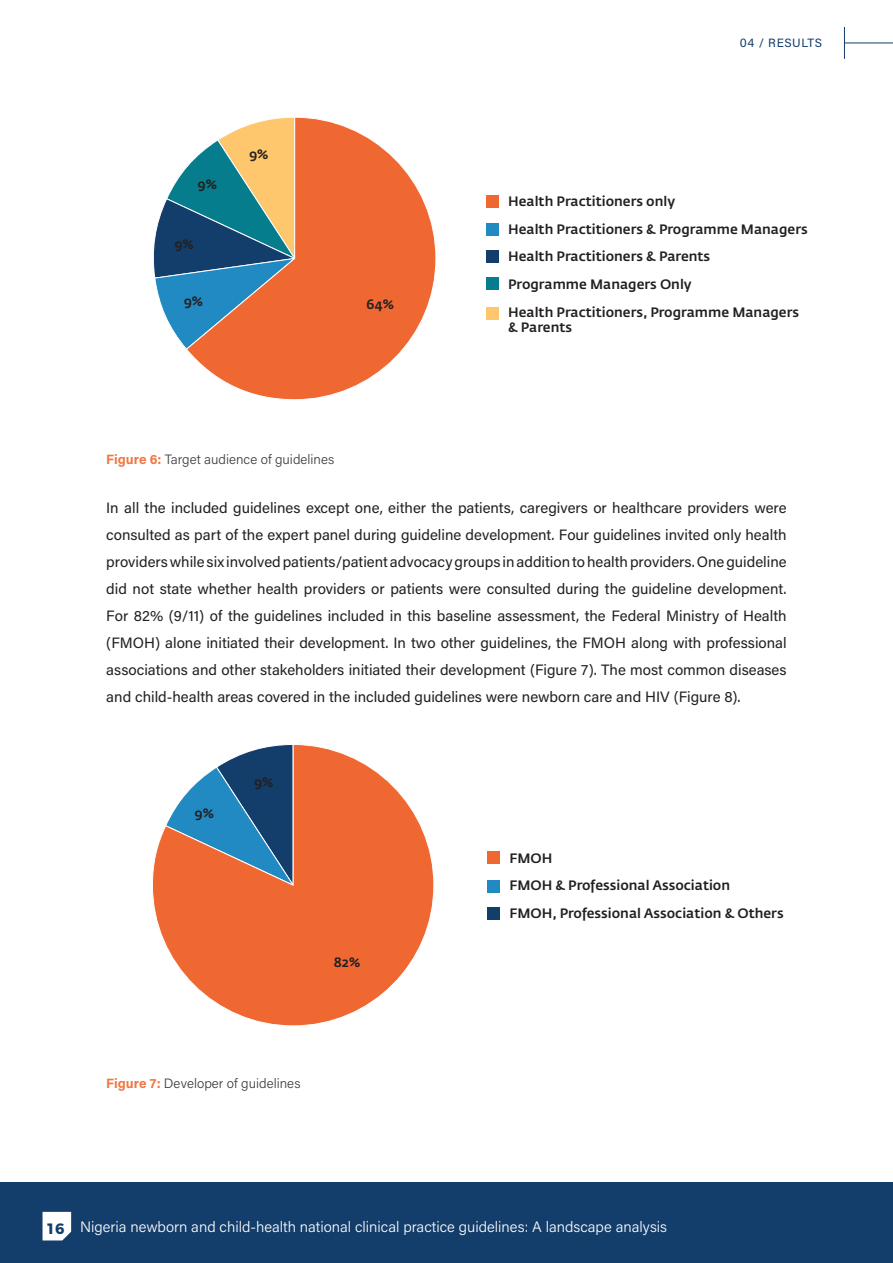
<style>
.page{position:relative;width:893px;height:1263px;background:#fff}
.page>*{position:absolute;margin:0;border:0;box-sizing:border-box;transform-origin:0 0}
.Body_Text{font:15px/27px "Acumin Pro";color:#231f20;text-align:justify}
.t1{font:300 15px "Acumin Pro";color:#fff}
.Graph_Axes{font:500 13.5px/15px "Fedra Sans Std";color:#231f20}
.Source{font:300 13.5px "Acumin Pro";color:#3e3e3f}
.t2{font:12px "Acumin Pro";color:#133d6a}
.s1{font-weight:700;color:#f17743}
.s2{font-family:"Montserrat";font-weight:700;color:#133d6a}
</style>
<div class="page">
<svg style="left:153px;top:168px;width:33px;height:180px"></svg>
<svg style="left:186px;top:117px;width:250px;height:283px"></svg>
<div style="left:486px;top:195px;width:12px;height:12px;background:#ef6832"></div>
<div style="left:486px;top:224px;width:12px;height:12px;background:#218ac3"></div>
<div style="left:486px;top:251px;width:12px;height:12px;background:#133d6a"></div>
<div style="left:486px;top:278px;width:12px;height:12px;background:#067d8d"></div>
<div style="left:486px;top:308px;width:12px;height:12px;background:#fec66d"></div>
<svg style="left:152px;top:744px;width:282px;height:282px"></svg>
<div style="left:487px;top:852px;width:13px;height:12px;background:#ef6832"></div>
<div style="left:487px;top:880px;width:13px;height:12px;background:#218ac3"></div>
<div style="left:487px;top:907px;width:13px;height:12px;background:#133d6a"></div>
<div style="left:0;top:1182px;width:893px;height:81px;background:#133d6a"></div>
<hr style="left:844px;top:43px;width:49px;height:1px;background:#133d6a">
<hr style="left:844px;top:27px;width:1px;height:32px;background:#133d6a">
<svg style="left:43px;top:1212px;width:28px;height:28px"></svg>
<p class="Graph_Axes" style="left:198px;top:177px;width:21px">9%</p>
<p class="Graph_Axes" style="left:174px;top:237px;width:21px">9%</p>
<p class="Graph_Axes" style="left:184px;top:294px;width:21px">9%</p>
<p class="Graph_Axes" style="left:249px;top:147px;width:21px">9%</p>
<p class="Graph_Axes" style="left:367px;top:297px;width:29px">64%</p>
<p class="t2" style="left:740px;top:35px;width:46px">04 / Results</p>
<p class="Graph_Axes" style="left:508px;top:194px;width:169px">Health Practitioners only</p>
<p class="Graph_Axes" style="left:508px;top:221px;width:301px">Health Practitioners &amp; Programme Managers</p>
<p class="Graph_Axes" style="left:508px;top:249px;width:204px">Health Practitioners &amp; Parents</p>
<p class="Graph_Axes" style="left:508px;top:277px;width:185px">Programme Managers Only</p>
<p class="Graph_Axes" style="left:508px;top:305px;width:292px">Health Practitioners, Programme Managers &amp; Parents</p>
<p class="Source" style="left:106px;top:450px;width:230px"><span class="s1">Figure 6:</span> Target audience of guidelines</p>
<p class="Body_Text" style="left:106px;top:493px;width:682px">In all the included guidelines except one, either the patients, caregivers or healthcare providers were consulted as part of the expert panel during guideline development. Four guidelines invited only health providers while six involved patients/patient advocacy groups in addition to health providers. One guideline did not state whether health providers or patients were consulted during the guideline development.<br>For 82% (9/11) of the guidelines included in this baseline assessment, the Federal Ministry of Health (FMOH) alone initiated their development. In two other guidelines, the FMOH along with professional associations and other stakeholders initiated their development (Figure 7). The most common diseases and child-health areas covered in the included guidelines were newborn care and HIV (Figure 8).</p>
<p class="Graph_Axes" style="left:195px;top:806px;width:21px">9%</p>
<p class="Graph_Axes" style="left:254px;top:775px;width:21px">9%</p>
<p class="Graph_Axes" style="left:334px;top:955px;width:28px">82%</p>
<p class="Source" style="left:106px;top:1074px;width:196px"><span class="s1">Figure 7:</span> Developer of guidelines</p>
<p class="Graph_Axes" style="left:509px;top:850px;width:44px">FMOH</p>
<p class="Graph_Axes" style="left:509px;top:878px;width:222px">FMOH &amp; Professional Association</p>
<p class="Graph_Axes" style="left:509px;top:906px;width:276px">FMOH, Professional Association &amp; Others</p>
<p class="t1" style="left:46px;top:1216px;width:623px"><span class="s2">16</span> Nigeria newborn and child-health national clinical practice guidelines: A landscape analysis</p>
</div>
